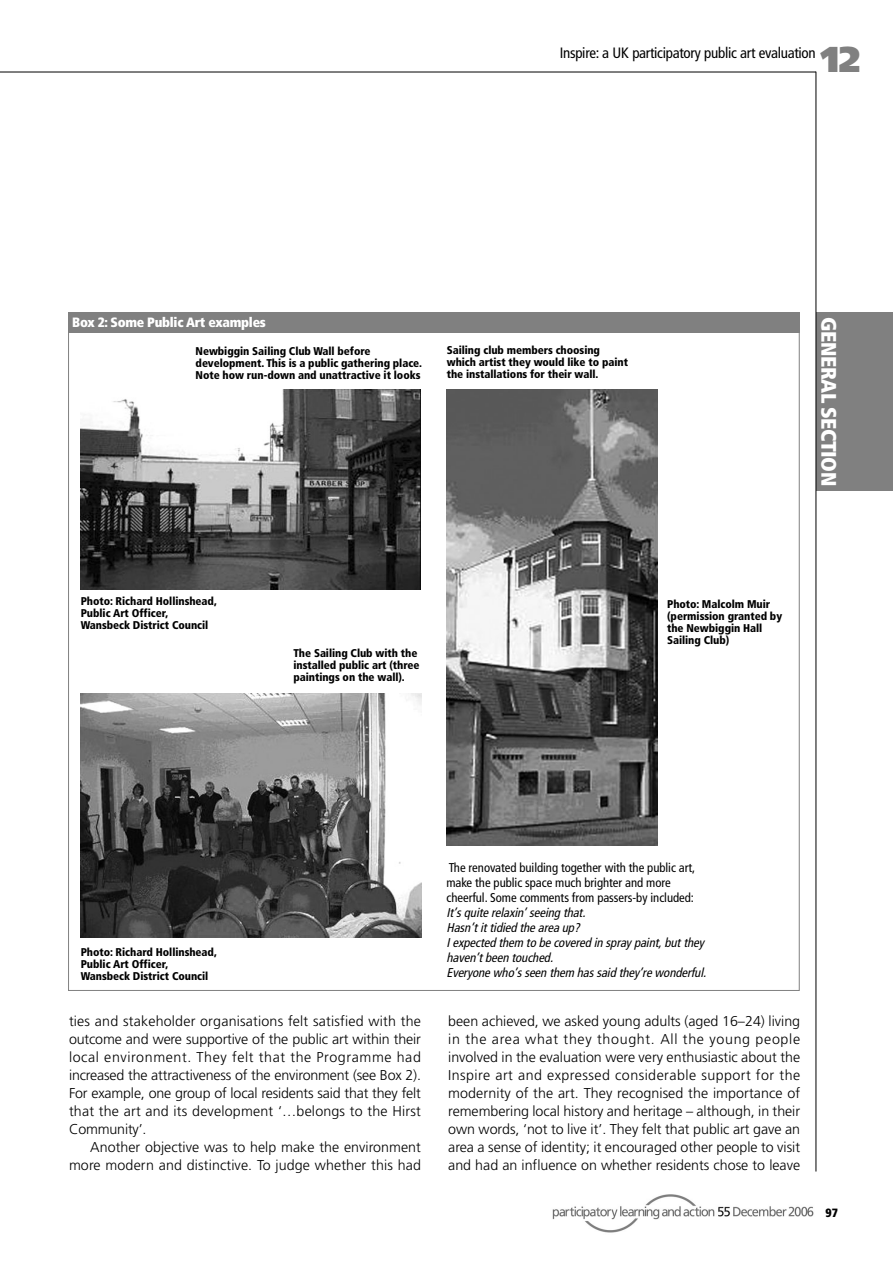
<style>
.page{position:relative;width:893px;height:1263px;background:#fff}
.page>*{position:absolute;margin:0;border:0;box-sizing:border-box;transform-origin:0 0}
.t1{font:900 36px "Frutiger";color:#808080}
.t2{font:900 condensed 21px "Frutiger";letter-spacing:-.02em;color:#fff}
.t3{font:condensed 15px "Frutiger";letter-spacing:-.02em;color:#000}
.t4{font:300 14.25px/18px "Frutiger";letter-spacing:.005em;color:#000;text-align:justify}
.t5{font:900 condensed 13.5px "Frutiger";letter-spacing:-.02em;color:#fff}
.t6{font:italic condensed 12.75px/15px "Frutiger";color:#000}
.t7{font:condensed 12.75px/15px "Frutiger";letter-spacing:-.005em;color:#000}
.t8{font:900 condensed 12px "Frutiger";color:#000}
.t9{font:900 condensed 11.25px/12px "Frutiger";letter-spacing:-.005em;color:#000}
</style>
<div class="page">
<div style="left:816px;top:313px;width:77px;height:178px;background:#808080"></div>
<hr style="left:816px;top:72px;width:1px;height:1099px;background:#000">
<hr style="left:0;top:72px;width:816px;height:1px;background:#000">
<img style="left:552px;top:1194px;width:262px;height:39px">
<div style="left:68px;top:313px;width:732px;height:20px;background:#808080"></div>
<img style="left:81px;top:389px;width:340px;height:200px">
<img style="left:81px;top:694px;width:340px;height:243px">
<img style="left:446px;top:390px;width:212px;height:455px">
<p class="t3" style="left:560px;top:47px;width:257px">Inspire: a UK participatory public art evaluation</p>
<h1 class="t1" style="left:821px;top:45px;width:41px">12</h1>
<p class="t5" style="left:72px;top:317px;width:195px">Box 2: Some Public Art examples</p>
<p class="t9" style="left:196px;top:345px;width:228px">Newbiggin Sailing Club Wall before development. This is a public gathering place.<br>Note how run-down and unattractive it looks</p>
<p class="t9" style="left:447px;top:345px;width:183px">Sailing club members choosing which artist they would like to paint the installations for their wall.</p>
<h2 class="t2" style="left:837px;top:317px;width:170px;rotate:90deg">GENERAL SECTION</h2>
<p class="t9" style="left:81px;top:596px;width:138px">Photo: Richard Hollinshead,<br>Public Art Officer,<br>Wansbeck District Council</p>
<p class="t9" style="left:667px;top:599px;width:117px">Photo: Malcolm Muir (permission granted by the Newbiggin Hall<br>Sailing Club)</p>
<p class="t9" style="left:293px;top:647px;width:128px">The Sailing Club with the installed public art (three paintings on the wall).</p>
<p class="t9" style="left:81px;top:946px;width:138px">Photo: Richard Hollinshead,<br>Public Art Officer,<br>Wansbeck District Council</p>
<p class="t4" style="left:69px;top:1013px;width:353px">ties and stakeholder organisations felt satisfied with the outcome and were supportive of the public art within their local environment. They felt that the Programme had increased the attractiveness of the environment (see Box 2).<br>For example, one group of local residents said that they felt that the art and its development ‘…belongs to the Hirst Community’.</p>
<p class="t4" style="left:69px;top:1139px;width:353px;text-align:right">Another objective was to help make the environment more modern and distinctive. To judge whether this had</p>
<p class="t7" style="left:446px;top:861px;width:250px">The renovated building together with the public art, make the public space much brighter and more cheerful. Some comments from passers-by included:</p>
<p class="t6" style="left:446px;top:906px;width:264px">It’squite relaxin’seeing that.<br>Hasn’tittidied the area up?<br>Iexpected them to be covered in spray paint,butthey haven’tbeen touched.<br>Everyone who’sseen them hassaid they ’re wonderful.</p>
<p class="t4" style="left:448px;top:1013px;width:353px">been achieved, we asked young adults (aged 16–24) living in the area what they thought. All the young people involved in the evaluation were very enthusiastic about the Inspire art and expressed considerable support for the modernity of the art. They recognised the importance of remembering local history and heritage – although, in their own words, ‘not to live it’. They felt that public art gave an area a sense of identity; it encouraged other people to visit and had an influence on whether residents chose to leave</p>
<p class="t8" style="left:826px;top:1208px;width:14px">97</p>
</div>
